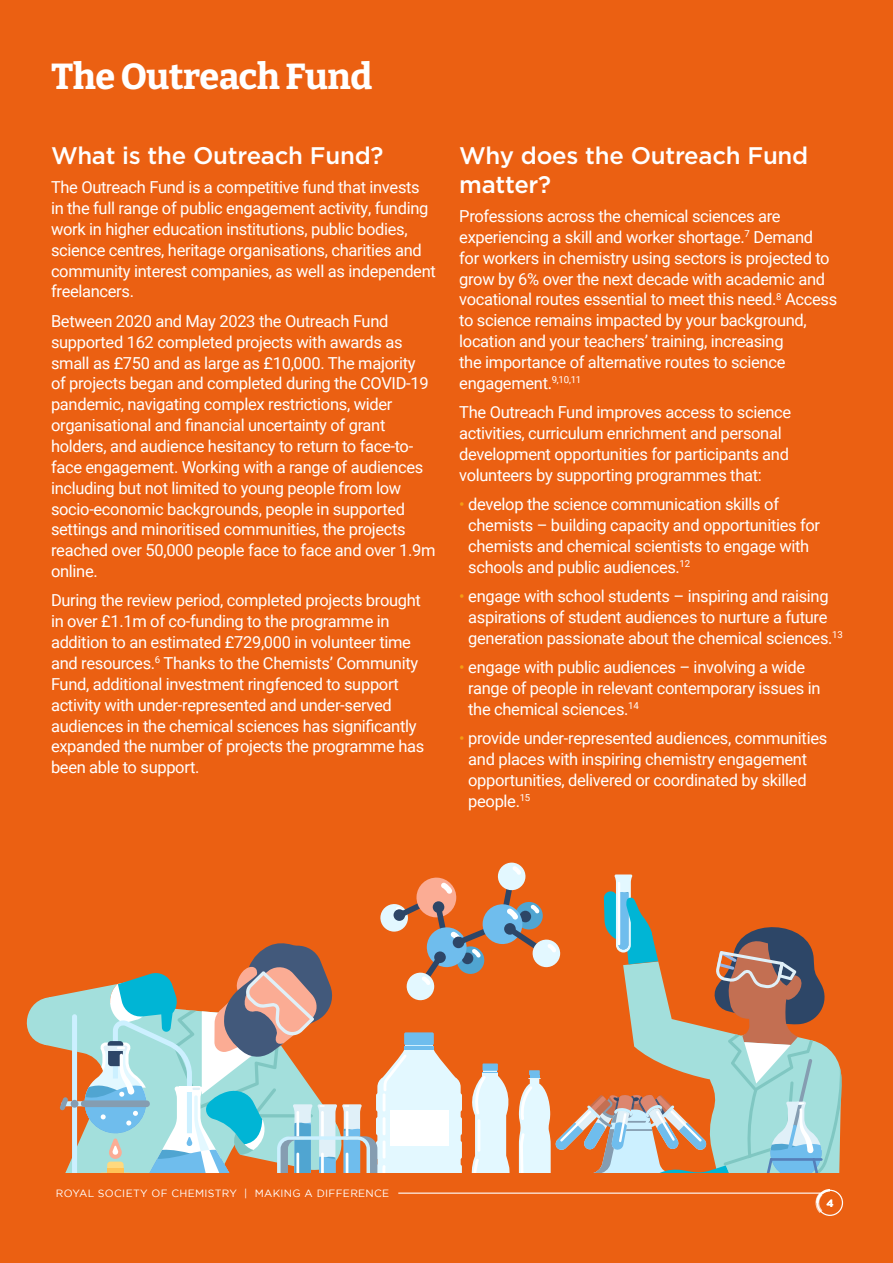
<style>
.page{position:relative;width:893px;height:1263px;background:#eb6012}
.page>*{position:absolute;margin:0;border:0;box-sizing:border-box;transform-origin:0 0}
.t1{font:100 36px "Bitter";letter-spacing:-.01em;color:#fff}
.t2{font:500 24px/28.8px "Gotham";letter-spacing:-.01em;color:#fff}
.t3{font:16.5px/20.9px "Roboto";letter-spacing:-.02em;color:#fff}
.t4{font:10.5px "Gotham";letter-spacing:.03em;color:#fff}
.t5{font:700 10.5px "Gotham";color:#fff}
.s1{color:#f59d15}
</style>
<div class="page">
<div style="left:498px;top:863px;width:28px;height:27px;background:#e3f8ff;border-radius:50%"></div>
<svg style="left:27px;top:866px;width:815px;height:307px"></svg>
<hr style="left:770px;top:1158px;width:53px;height:3px;background:#567eb8">
<hr style="left:398px;top:1192px;width:425px;height:2px;background:#fff">
<div style="left:817px;top:1190px;width:26px;height:26px;border:1px solid #fff;border-radius:50%"></div>
<svg style="left:815px;top:1189px;width:15px;height:24px"></svg>
<h1 class="t1" style="left:51px;top:54px;width:323px">The Outreach Fund</h1>
<h2 class="t2" style="left:51px;top:141px;width:334px">What is the Outreach Fund?</h2>
<p class="t3" style="left:51px;top:176px;width:386px">The Outreach Fund is a competitive fund that invests in the full range of public engagement activity, funding work in higher education institutions, public bodies, science centres, heritage organisations, charities and community interest companies, as well as independent freelancers.</p>
<p class="t3" style="left:51px;top:310px;width:386px">Between 2020 and May 2023 the Outreach Fund supported 162 completed projects with awards as small as £750 and as large as £10,000. The majority<br>of projects began and completed during the COVID-19 pandemic, navigating complex restrictions, wider organisational and financial uncertainty of grant holders, and audience hesitancy to return to face-to&shy;face engagement. Working with a range of audiences including but not limited to young people from low socio-economic backgrounds, people in supported settings and minoritised communities, the projects reached over 50,000 people face to face and over 1.9m online.</p>
<p class="t3" style="left:51px;top:590px;width:375px">During the review period, completed projects brought in over £1.1m of co-funding to the programme in addition to an estimated £729,000 in volunteer time and resources. <sup>6</sup> Thanks to the Chemists’ Community Fund, additional investment ringfenced to support activity with under-represented and under-served audiences in the chemical sciences has significantly expanded the number of projects the programme has been able to support.</p>
<h2 class="t2" style="left:459px;top:141px;width:351px">Why does the Outreach Fund matter?</h2>
<p class="t3" style="left:459px;top:205px;width:379px">Professions across the chemical sciences are experiencing a skill and worker shortage.<sup>7</sup> Demand for workers in chemistry using sectors is projected to grow by 6% over the next decade with academic and vocational routes essential to meet this need. <sup>8</sup> Access to science remains impacted by your background, location and your teachers’ training, increasing<br>the importance of alternative routes to science engagement. <sup>9,10,11</sup></p>
<p class="t3" style="left:459px;top:401px;width:334px">The Outreach Fund improves access to science activities, curriculum enrichment and personal development opportunities for participants and volunteers by supporting programmes that:</p>
<p class="t3" style="left:468px;top:493px;width:353px;text-indent:-9px"><span class="s1">•</span> develop the science communication skills of chemists – building capacity and opportunities for chemists and chemical scientists to engage with schools and public audiences. <sup>12</sup></p>
<p class="t3" style="left:468px;top:585px;width:376px;text-indent:-9px"><span class="s1">•</span> engage with school students – inspiring and raising aspirations of student audiences to nurture a future generation passionate about the chemical sciences. <sup>13</sup></p>
<p class="t3" style="left:468px;top:656px;width:354px;text-indent:-9px"><span class="s1">•</span> engage with public audiences – involving a wide range of people in relevant contemporary issues in the chemical sciences. <sup>14</sup></p>
<p class="t3" style="left:468px;top:727px;width:361px;text-indent:-9px"><span class="s1">•</span> provide under-represented audiences, communities and places with inspiring chemistry engagement opportunities, delivered or coordinated by skilled people. <sup>15</sup></p>
<p class="t4" style="left:56px;top:1187px;width:335px">ROYAL SOCIETY OF CHEMISTRY | MAKING A DIFFERENCE</p>
<p class="t5" style="left:826px;top:1197px;width:9px">4</p>
</div>
